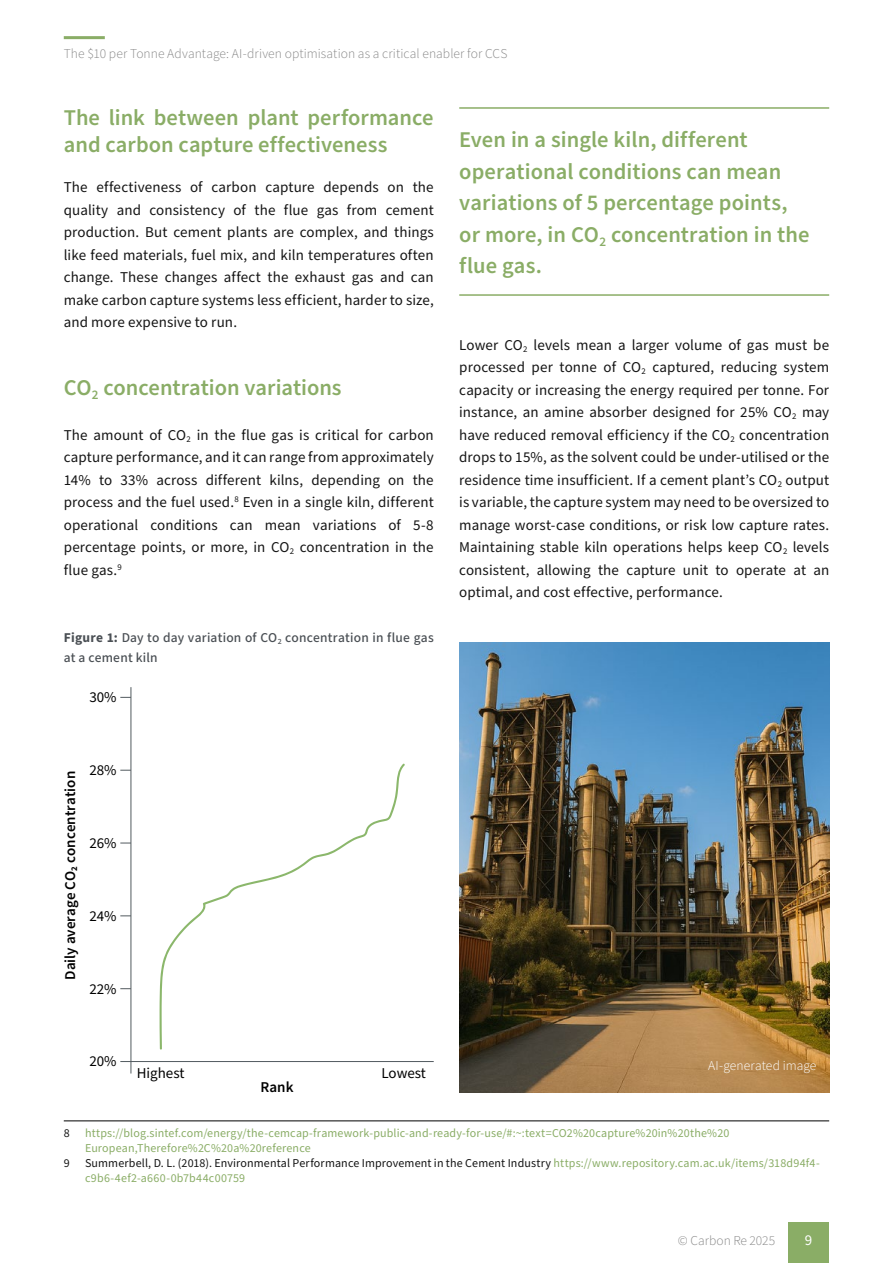
<style>
.page{position:relative;width:893px;height:1263px;background:#fff}
.page>*{position:absolute;margin:0;border:0;box-sizing:border-box;transform-origin:0 0}
.t1{font:600 22.5px/31.5px "Mada";letter-spacing:.005em;color:#8aad66}
.t2{font:15px/22.5px "Mada";letter-spacing:.005em;color:#141414;text-align:justify}
.t3{font:600 15px "Mada";letter-spacing:.005em;color:#000}
.t4{font:15px "Mada";color:#000}
.t5{font:15px "Mada";color:#fff}
.t6{font:300 13.5px "Mada";letter-spacing:.005em;color:#898989}
.t7{font:500 13.5px/19.5px "Mada";letter-spacing:.015em;color:#4a4f54}
.t8{font:300 13.5px "Mada";color:#fff}
.t9{font:12px/15px "Mada";letter-spacing:.015em;color:#141414}
.t10{font:12px/15px "Mada";letter-spacing:.01em;color:#8aad66}
.s1{font-weight:700}
.s2{color:#8aad66}
</style>
<div class="page">
<hr style="left:64px;top:36px;width:41px;height:3px;background:#8aad66">
<div style="left:788px;top:1222px;width:41px;height:41px;background:#8aad66"></div>
<hr style="left:64px;top:1120px;width:765px;height:1px;background:#000">
<hr style="left:131px;top:687px;width:1px;height:386px;background:#525a5f">
<hr style="left:120px;top:1061px;width:314px;height:1px;background:#525a5f">
<svg style="left:160px;top:763px;width:245px;height:287px"></svg>
<hr style="left:459px;top:107px;width:370px;height:2px;background:#8aad66">
<hr style="left:459px;top:294px;width:370px;height:2px;background:#8aad66">
<img style="left:459px;top:642px;width:370px;height:450px">
<p class="t6" style="left:64px;top:44px;width:445px">The $10 per Tonne Advantage: AI-driven optimisation as a critical enabler for CCS</p>
<h1 class="t1" style="left:64px;top:103px;width:371px;line-height:27px">The link between plant performance and carbon capture effectiveness</h1>
<p class="t2" style="left:64px;top:176px;width:371px">The effectiveness of carbon capture depends on the quality and consistency of the flue gas from cement production. But cement plants are complex, and things like feed materials, fuel mix, and kiln temperatures often change. These changes affect the exhaust gas and can make carbon capture systems less efficient, harder to size, and more expensive to run.</p>
<h1 class="t1" style="left:64px;top:371px;width:279px">CO<sub>2</sub> concentration variations</h1>
<p class="t2" style="left:64px;top:423px;width:371px">The amount of CO<sub>2</sub> in the flue gas is critical for carbon capture performance, and it can range from approximately 14% to 33% across different kilns, depending on the process and the fuel used.<sup>8</sup> Even in a single kiln, different operational conditions can mean variations of 5-8 percentage points, or more, in CO<sub>2</sub> concentration in the flue gas.<sup>9</sup></p>
<p class="t7" style="left:64px;top:628px;width:371px"><span class="s1">Figure 1:</span> Day to day variation of CO<sub>2</sub> concentration in flue gas at a cement kiln</p>
<p class="t4" style="left:89px;top:686px;width:29px">30%</p>
<p class="t3" style="left:58px;top:980px;width:210px;rotate:-90deg">Daily average CO<sub>2</sub> concentration</p>
<p class="t4" style="left:89px;top:759px;width:29px">28%</p>
<p class="t4" style="left:89px;top:832px;width:29px">26%</p>
<p class="t4" style="left:89px;top:904px;width:29px">24%</p>
<p class="t4" style="left:89px;top:977px;width:29px">22%</p>
<p class="t4" style="left:89px;top:1050px;width:29px">20%</p>
<p class="t4" style="left:137px;top:1062px;width:49px">Highest</p>
<p class="t4" style="left:381px;top:1062px;width:46px">Lowest</p>
<p class="t3" style="left:261px;top:1075px;width:34px">Rank</p>
<h1 class="t1" style="left:459px;top:123px;width:352px">Even in a single kiln, different operational conditions can mean variations of 5 percentage points, or more, in CO<sub>2</sub> concentration in the flue gas.</h1>
<p class="t2" style="left:459px;top:333px;width:371px">Lower CO<sub>2</sub> levels mean a larger volume of gas must be processed per tonne of CO<sub>2</sub> captured, reducing system capacity or increasing the energy required per tonne. For instance, an amine absorber designed for 25% CO<sub>2</sub> may have reduced removal efficiency if the CO<sub>2</sub> concentration drops to 15%, as the solvent could be under-utilised or the residence time insufficient. If a cement plant’s CO<sub>2</sub> output is variable, the capture system may need to be oversized to manage worst-case conditions, or risk low capture rates.<br>Maintaining stable kiln operations helps keep CO<sub>2</sub> levels consistent, allowing the capture unit to operate at an optimal, and cost effective, performance.</p>
<p class="t8" style="left:708px;top:1055px;width:110px">AI-generated image</p>
<p class="t9" style="left:64px;top:1125px;width:7px">8</p>
<p class="t10" style="left:85px;top:1125px;width:646px">https://blog.sintef.com/energy/the-cemcap-framework-public-and-ready-for-use/#:~:text=CO2%20capture%20in%20the%20<br>European,Therefore%2C%20a%20reference</p>
<p class="t9" style="left:64px;top:1155px;width:7px">9</p>
<p class="t9" style="left:85px;top:1155px;width:736px">Summerbell, D. L. (2018). Environmental Performance Improvement in the Cement Industry <span class="s2">https://www.repository.cam.ac.uk/items/318d94f4- c9b6-4ef2-a660-0b7b44c00759</span></p>
<p class="t6" style="left:678px;top:1231px;width:99px">© Carbon Re 2025</p>
<p class="t5" style="left:805px;top:1229px;width:9px">9</p>
</div>
